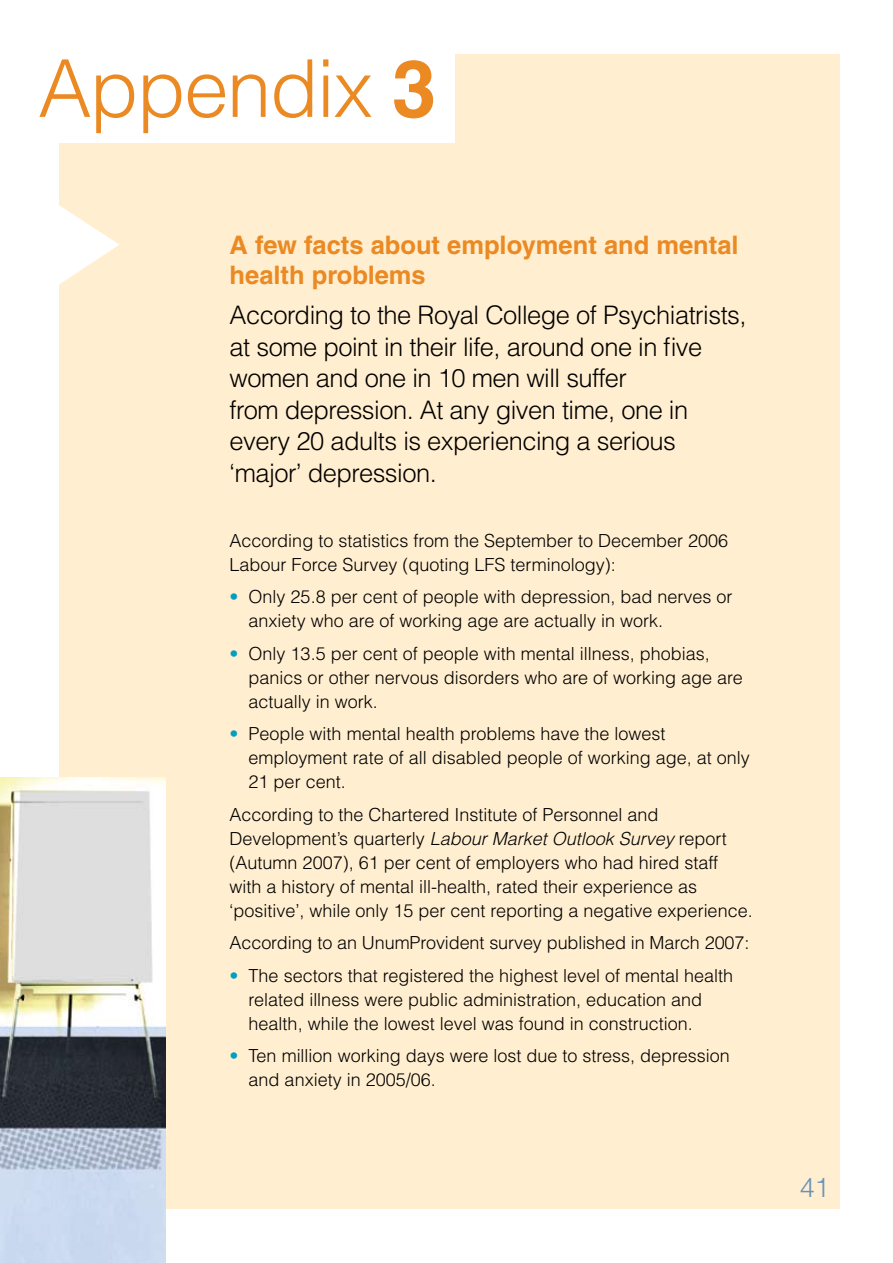
<style>
.page{position:relative;width:893px;height:1263px;background:#fff}
.page>*{position:absolute;margin:0;border:0;box-sizing:border-box;transform-origin:0 0}
.t1{font:300 79.8px "Helvetica";letter-spacing:-.02em;color:#eb8923}
.t2{font:300 27px "Helvetica";color:#6992bb}
.t3{font:300 25.5px/31.5px "Helvetica";letter-spacing:-.02em;color:#000}
.t4{font:700 25.5px/30.6px "Helvetica";color:#eb8923}
.t5{font:300 18px/24px "Helvetica";color:#000}
.s1{font-weight:700}
.s2{color:#009fc2}
.s3{font-style:italic}
</style>
<div class="page">
<div style="left:60px;top:54px;width:780px;height:1155px;background:#ffeecf"></div>
<svg style="left:59px;top:200px;width:60px;height:94px"></svg>
<div style="left:0;top:0;width:454px;height:142px;background:#fff"></div>
<img style="left:0;top:777px;width:166px;height:486px">
<h1 class="t1" style="left:38px;top:39px;width:400px">Appendix <span class="s1">3</span></h1>
<h3 class="t4" style="left:230px;top:229px;width:510px">A few facts about employment and mental health problems</h3>
<h3 class="t3" style="left:230px;top:299px;width:518px">According to the Royal College of Psychiatrists, at some point in their life, around one in five women and one in 10 men will suffer<br>from depression. At any given time, one in every 20 adults is experiencing a serious ‘major’ depression.</h3>
<p class="t5" style="left:230px;top:528px;width:500px">According to statistics from the September to December 2006<br>Labour Force Survey (quoting LFS terminology):</p>
<p class="t5" style="left:249px;top:584px;width:485px;text-indent:-19px"><span class="s2">•</span> Only 25.8 per cent of people with depression, bad nerves or anxiety who are of working age are actually in work.</p>
<p class="t5" style="left:249px;top:641px;width:496px;text-indent:-19px"><span class="s2">•</span> Only 13.5 per cent of people with mental illness, phobias, panics or other nervous disorders who are of working age are actually in work.</p>
<p class="t5" style="left:249px;top:721px;width:503px;text-indent:-19px"><span class="s2">•</span> People with mental health problems have the lowest employment rate of all disabled people of working age, at only<br>21 per cent.</p>
<p class="t5" style="left:230px;top:802px;width:525px">According to the Chartered Institute of Personnel and Development’s quarterly <span class="s3">Labour Market Outlook Survey</span> report (Autumn 2007), 61 per cent of employers who had hired staff with a history of mental ill-health, rated their experience as ‘positive’, while only 15 per cent reporting a negative experience.</p>
<p class="t5" style="left:230px;top:930px;width:521px">According to an UnumProvident survey published in March 2007:</p>
<p class="t5" style="left:249px;top:963px;width:486px;text-indent:-19px"><span class="s2">•</span> The sectors that registered the highest level of mental health related illness were public administration, education and health, while the lowest level was found in construction.</p>
<p class="t5" style="left:249px;top:1043px;width:483px;text-indent:-19px"><span class="s2">•</span> Ten million working days were lost due to stress, depression and anxiety in 2005/06.</p>
<h2 class="t2" style="left:800px;top:1171px;width:31px">41</h2>
</div>
